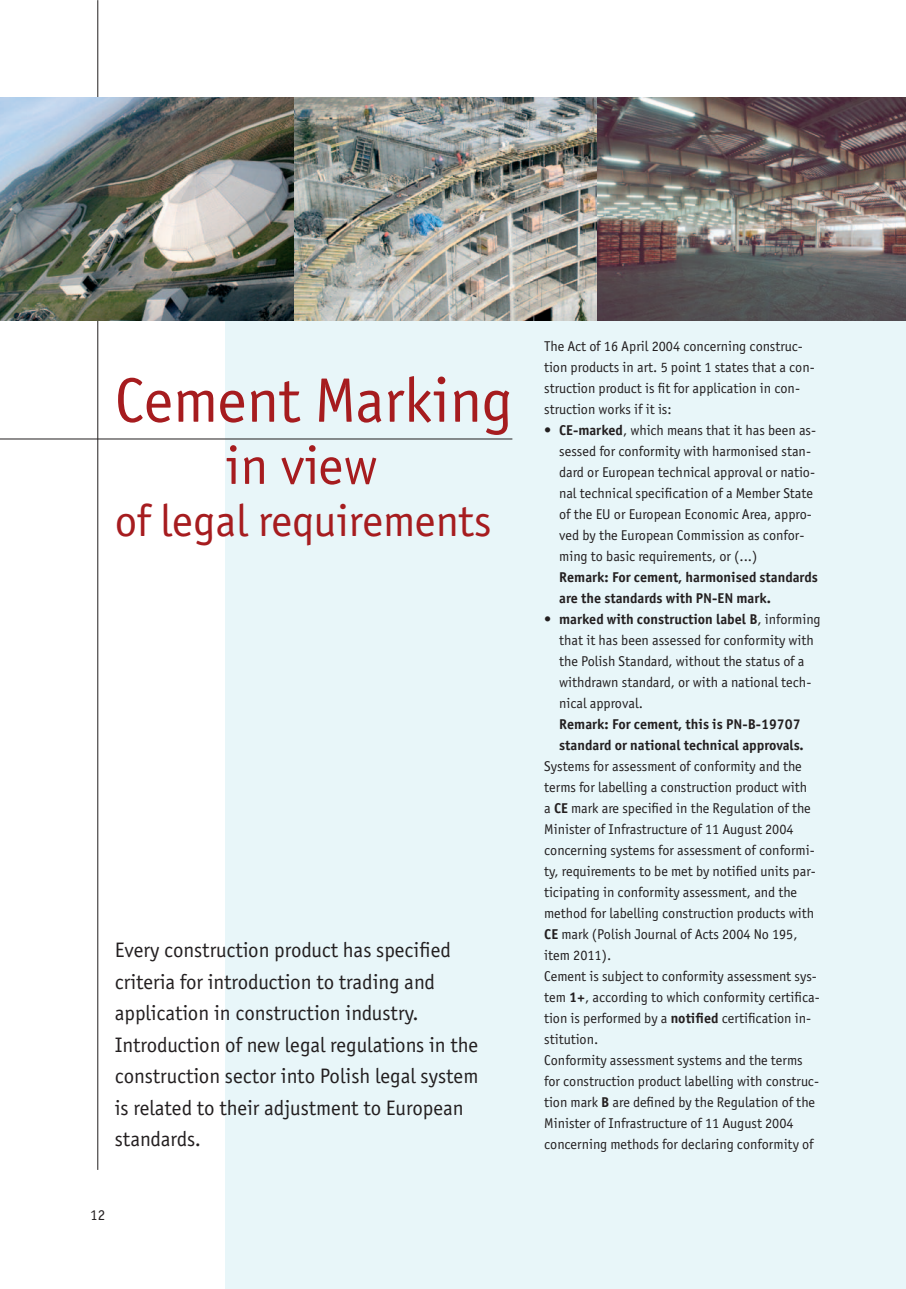
<style>
.page{position:relative;width:906px;height:1289px;background:#fff}
.page>*{position:absolute;margin:0;border:0;box-sizing:border-box;transform-origin:0 0}
.t1{font:63px "Officina Sans PL";color:#a61c1f}
.t2{font:54px "Officina Sans PL";color:#a61c1f}
.t3{font:45px "Officina Sans PL";color:#a61c1f}
.t4{font:21px/31.5px "Officina Sans PL";color:#231f20}
.t5{font:15px "Officina Sans PL";color:#231f20}
.t6{font:14.25px/21px "Officina Sans PL";color:#231f20}
.t7{font:700 14.25px "Officina Sans PL";color:#231f20}
.s1{font-weight:700}
.s2{font-weight:400}
</style>
<div class="page">
<hr style="left:98px;top:0;width:1px;height:1169px;background:#231f20">
<div style="left:225px;top:321px;width:681px;height:967px;background:#e8f6f9"></div>
<hr style="left:0;top:439px;width:512px;height:1px;background:#231f20">
<img style="left:0;top:98px;width:294px;height:223px">
<img style="left:596px;top:98px;width:310px;height:223px">
<img style="left:294px;top:98px;width:302px;height:223px">
<p class="t1" style="left:115px;top:376px;width:400px">Cement Marking</p>
<p class="t2" style="left:225px;top:445px;width:154px">in view</p>
<p class="t3" style="left:115px;top:503px;width:378px">of legal requirements</p>
<p class="t4" style="left:115px;top:936px;width:365px">Every construction product has specified criteria for introduction to trading and application in construction industry.<br>Introduction of new legal regulations in the construction sector into Polish legal system is related to their adjustment to European standards.</p>
<p class="t5" style="left:90px;top:1208px;width:16px">12</p>
<p class="t6" style="left:544px;top:337px;width:272px">The Act of 16 April 2004 concerning construc&shy;tion products in art. 5 point 1 states that a con&shy;struction product is fit for application in con&shy;struction works if it is:</p>
<p class="t6" style="left:559px;top:421px;width:260px;text-indent:-15px">• <span class="s1">CE-marked</span>, which means that it has been as&shy;sessed for conformity with harmonised stan&shy;dard or European technical approval or natio&shy;nal technical specification of a Member State of the EU or European Economic Area, appro&shy;ved by the European Commission as confor&shy;ming to basic requirements, or (...)<br><span class="s1">Remark: For cement, harmonised standards are the standards with PN-EN mark.</span></p>
<p class="t7" style="left:544px;top:614px;width:278px"><span class="s2">•</span> marked with construction label B<span class="s2">, informing</span></p>
<p class="t6" style="left:559px;top:631px;width:256px">that it has been assessed for conformity with</p>
<p class="t6" style="left:559px;top:652px;width:247px">the Polish Standard, without the status of a</p>
<p class="t6" style="left:559px;top:673px;width:254px">withdrawn standard, or with a national tech-</p>
<p class="t6" style="left:559px;top:694px;width:85px">nical approval.</p>
<p class="t7" style="left:559px;top:719px;width:243px">Remark: For cement, this is PN-B-19707</p>
<p class="t7" style="left:559px;top:740px;width:246px">standard or national technical approvals.</p>
<p class="t6" style="left:544px;top:757px;width:259px">Systems for assessment of conformity and the</p>
<p class="t6" style="left:544px;top:778px;width:264px">terms for labelling a construction product with</p>
<p class="t6" style="left:544px;top:799px;width:268px">a <span class="s1">CE</span> mark are specified in the Regulation of the</p>
<p class="t6" style="left:544px;top:820px;width:251px">Minister of Infrastructure of 11 August 2004</p>
<p class="t6" style="left:544px;top:841px;width:272px">concerning systems for assessment of conformi-</p>
<p class="t6" style="left:544px;top:862px;width:273px">ty, requirements to be met by notified units par-</p>
<p class="t6" style="left:544px;top:883px;width:254px">ticipating in conformity assessment, and the</p>
<p class="t6" style="left:544px;top:904px;width:272px">method for labelling construction products with</p>
<p class="t6" style="left:544px;top:925px;width:255px"><span class="s1">CE</span> mark (Polish Journal of Acts 2004 No 195,</p>
<p class="t6" style="left:544px;top:946px;width:69px">item 2011).</p>
<p class="t6" style="left:544px;top:967px;width:274px">Cement is subject to conformity assessment sys-</p>
<p class="t6" style="left:544px;top:988px;width:277px">tem <span class="s1">1+</span>, according to which conformity certifica-</p>
<p class="t6" style="left:544px;top:1009px;width:268px">tion is performed by a <span class="s1">notified</span> certification in-</p>
<p class="t6" style="left:544px;top:1030px;width:56px">stitution.</p>
<p class="t6" style="left:544px;top:1051px;width:260px">Conformity assessment systems and the terms</p>
<p class="t6" style="left:544px;top:1072px;width:276px">for construction product labelling with construc-</p>
<p class="t6" style="left:544px;top:1093px;width:272px">tion mark <span class="s1">B</span> are defined by the Regulation of the</p>
<p class="t6" style="left:544px;top:1114px;width:251px">Minister of Infrastructure of 11 August 2004</p>
<p class="t6" style="left:544px;top:1135px;width:271px">concerning methods for declaring conformity of</p>
</div>
